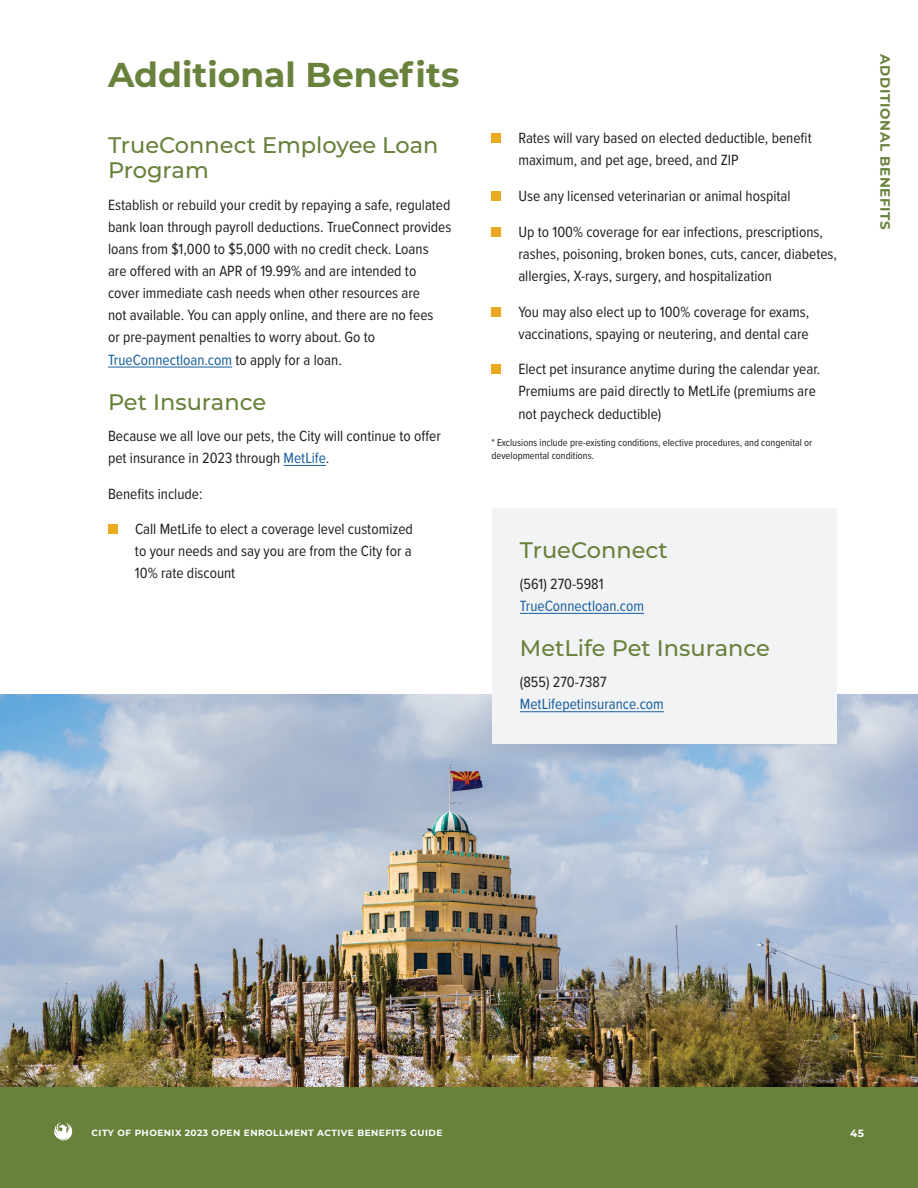
<style>
.page{position:relative;width:918px;height:1188px;background:#fff}
.page>*{position:absolute;margin:0;border:0;box-sizing:border-box;transform-origin:0 0}
.Page_Title{font:700 34.5px "Montserrat";color:#68813b}
.Subhead{font:500 22.5px/25.5px "Montserrat";color:#68813b}
.Test_-_Body_Copy{font:15.3px/22.2px "Proxima Nova Cond";color:#231f20}
.Test_-_Body_Copy-2{font:15.3px/22.2px "Proxima Nova Cond";color:#175d9e}
.t1{font:700 13.5px "Montserrat";letter-spacing:.05em;color:#68813b}
.Footnote{font:10.5px/13.5px "Proxima Nova Cond";color:#231f20}
.t2{font:700 10.5px "Montserrat";color:#fff}
.t3{font:700 9px "Montserrat";letter-spacing:.05em;color:#fff}
.s1{color:#175d9e}
.s2{color:#231f20}
</style>
<div class="page">
<div style="left:0;top:1086px;width:918px;height:102px;background:#68813b"></div>
<svg style="left:54px;top:1123px;width:18px;height:17px"></svg>
<img style="left:0;top:694px;width:918px;height:392px">
<hr style="left:108px;top:367px;width:124px;height:1px;background:#175d9e">
<hr style="left:284px;top:465px;width:42px;height:1px;background:#175d9e">
<div style="left:108px;top:524px;width:9px;height:10px;background:#eaaa20"></div>
<div style="left:491px;top:133px;width:10px;height:10px;background:#eaaa20"></div>
<div style="left:491px;top:191px;width:10px;height:10px;background:#eaaa20"></div>
<div style="left:491px;top:227px;width:10px;height:10px;background:#eaaa20"></div>
<div style="left:491px;top:307px;width:10px;height:10px;background:#eaaa20"></div>
<div style="left:491px;top:364px;width:10px;height:10px;background:#eaaa20"></div>
<div style="left:493px;top:509px;width:344px;height:235px;background:#f2f3f4"></div>
<hr style="left:520px;top:613px;width:124px;height:1px;background:#175d9e">
<hr style="left:520px;top:711px;width:144px;height:1px;background:#175d9e">
<p class="Page_Title" style="left:108px;top:50px;width:353px">Additional Benefits</p>
<p class="Subhead" style="left:108px;top:131px;width:332px">TrueConnect Employee Loan<br>Program</p>
<p class="Test_-_Body_Copy" style="left:108px;top:193px;width:345px">Establish or rebuild your credit by repaying a safe, regulated bank loan through payroll deductions. TrueConnect provides loans from $1,000 to $5,000 with no credit check. Loans<br>are offered with an APR of 19.99% and are intended to cover immediate cash needs when other resources are<br>not available. You can apply online, and there are no fees<br>or pre-payment penalties to worry about. Go to <span class="s1">TrueConnectloan.com</span> to apply for a loan.</p>
<p class="Subhead" style="left:108px;top:388px;width:160px">Pet Insurance</p>
<p class="Test_-_Body_Copy" style="left:108px;top:424px;width:334px">Because we all love our pets, the City will continue to offer pet insurance in 2023 through <span class="s1">MetLife</span>.</p>
<p class="Test_-_Body_Copy" style="left:108px;top:482px;width:96px">Benefits include:</p>
<p class="Test_-_Body_Copy" style="left:135px;top:517px;width:279px;text-align:justify">Call MetLife to elect a coverage level customized to your needs and say you are from the City for a 10% rate discount</p>
<p class="Test_-_Body_Copy" style="left:518px;top:126px;width:295px">Rates will vary based on elected deductible, benefit maximum, and pet age, breed, and ZIP</p>
<p class="Test_-_Body_Copy" style="left:518px;top:184px;width:274px">Use any licensed veterinarian or animal hospital</p>
<p class="Test_-_Body_Copy" style="left:518px;top:220px;width:320px">Up to 100% coverage for ear infections, prescriptions, rashes, poisoning, broken bones, cuts, cancer, diabetes, allergies, X-rays, surgery, and hospitalization</p>
<p class="Test_-_Body_Copy" style="left:518px;top:300px;width:292px">You may also elect up to 100% coverage for exams, vaccinations, spaying or neutering, and dental care</p>
<p class="Test_-_Body_Copy" style="left:518px;top:357px;width:303px">Elect pet insurance anytime during the calendar year.<br>Premiums are paid directly to MetLife (premiums are not paycheck deductible)</p>
<p class="Footnote" style="left:491px;top:435px;width:322px">* Exclusions include pre-existing conditions, elective procedures, and congenital or developmental conditions.</p>
<p class="Subhead" style="left:520px;top:536px;width:150px">TrueConnect</p>
<p class="Test_-_Body_Copy-2" style="left:520px;top:572px;width:126px"><span class="s2">(561) 270-5981<br></span>TrueConnectloan.com</p>
<p class="Subhead" style="left:520px;top:634px;width:252px">MetLife Pet Insurance</p>
<p class="Test_-_Body_Copy-2" style="left:520px;top:670px;width:145px"><span class="s2">(855) 270-7387<br></span>MetLifepetinsurance.com</p>
<p class="t1" style="left:895px;top:54px;width:177px;rotate:90deg">ADDITIONAL BENEFITS</p>
<p class="t3" style="left:92px;top:1126px;width:352px">CITY OF PHOENIX 2023 OPEN ENROLLMENT ACTIVE BENEFITS GUIDE</p>
<p class="t2" style="left:850px;top:1125px;width:15px">45</p>
</div>
